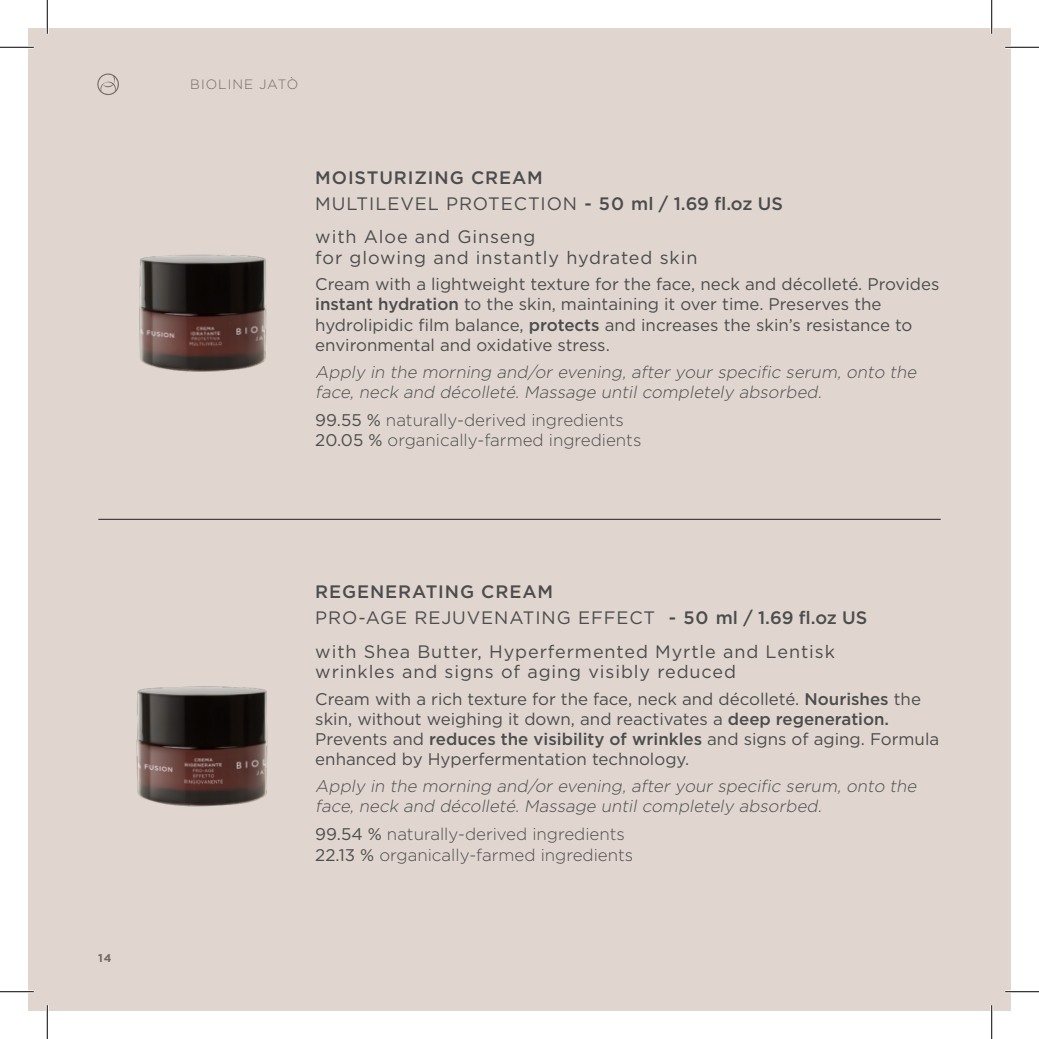
<style>
.page{position:relative;width:1039px;height:1039px;background:#fff}
.page>*{position:absolute;margin:0;border:0;box-sizing:border-box;transform-origin:0 0}
.t1{font:18px/33.8px "Gotham";letter-spacing:.05em;color:#4b4c4d}
.t2{font:500 18px "Gotham";letter-spacing:.05em;color:#4b4c4d}
.t3{font:16.88px/20.2px "Gotham";color:#4b4c4d}
.t4{font:italic 300 16.88px/20.2px "Gotham";color:#4b4c4d}
.t5{font:300 16.88px/20.2px "Gotham";color:#4b4c4d}
.t6{font:300 13.5px "Gotham";letter-spacing:.075em;color:#4b4c4d}
.t7{font:700 11.25px "Gotham";color:#4b4c4d}
.s1{font-weight:500}
.s2{font-weight:400}
</style>
<div class="page">
<div style="left:28px;top:28px;width:982px;height:982px;background:#e1d6cf"></div>
<img style="left:136px;top:686px;width:132px;height:121px">
<img style="left:139px;top:254px;width:128px;height:118px">
<hr style="left:98px;top:519px;width:842px;height:1px;background:#231f20">
<hr style="left:0;top:46px;width:34px;height:3px;background:#fff">
<hr style="left:1005px;top:46px;width:33px;height:3px;background:#fff">
<hr style="left:0;top:990px;width:34px;height:3px;background:#fff">
<hr style="left:1005px;top:990px;width:33px;height:3px;background:#fff">
<hr style="left:46px;top:0;width:3px;height:34px;background:#fff">
<hr style="left:46px;top:1005px;width:3px;height:33px;background:#fff">
<hr style="left:990px;top:0;width:3px;height:34px;background:#fff">
<hr style="left:990px;top:1005px;width:3px;height:33px;background:#fff">
<hr style="left:0;top:47px;width:34px;height:1px;background:#000">
<hr style="left:1005px;top:47px;width:33px;height:1px;background:#000">
<hr style="left:0;top:991px;width:34px;height:1px;background:#000">
<hr style="left:1005px;top:991px;width:33px;height:1px;background:#000">
<hr style="left:47px;top:0;width:1px;height:34px;background:#000">
<hr style="left:47px;top:1005px;width:1px;height:33px;background:#000">
<hr style="left:991px;top:0;width:1px;height:34px;background:#000">
<hr style="left:991px;top:1005px;width:1px;height:33px;background:#000">
<p class="t7" style="left:98px;top:950px;width:15px">14</p>
<p class="t6" style="left:190px;top:75px;width:109px">BIOLINE JATÒ</p>
<p class="t2" style="left:315px;top:165px;width:229px">MOISTURIZING CREAM</p>
<p class="t1" style="left:315px;top:186px;width:469px">MULTILEVEL PROTECTION <span class="s1">- 50 ml / 1.69 fl.oz US </span>with Aloe and Ginseng</p>
<p class="t1" style="left:315px;top:240px;width:383px">for glowing and instantly hydrated skin</p>
<p class="t3" style="left:315px;top:274px;width:625px">Cream with a lightweight texture for the face, neck and décolleté. Provides <span class="s1">instant hydration</span> to the skin, maintaining it over time. Preserves the hydrolipidic film balance, <span class="s1">protects</span> and increases the skin’s resistance to environmental and oxidative stress.</p>
<p class="t4" style="left:315px;top:361px;width:606px">Apply in the morning and/or evening, after your specific serum, onto the face, neck and décolleté. Massage until completely absorbed.</p>
<p class="t5" style="left:315px;top:409px;width:327px"><span class="s2">99.55 %</span> naturally-derived ingredients<br><span class="s2">20.05 %</span> organically-farmed ingredients</p>
<p class="t2" style="left:315px;top:579px;width:239px">REGENERATING CREAM</p>
<p class="t1" style="left:315px;top:600px;width:553px">PRO-AGE REJUVENATING EFFECT <span class="s1">- 50 ml / 1.69 fl.oz US </span>with Shea Butter, Hyperfermented Myrtle and Lentisk</p>
<p class="t1" style="left:315px;top:654px;width:422px">wrinkles and signs of aging visibly reduced</p>
<p class="t3" style="left:315px;top:688px;width:625px">Cream with a rich texture for the face, neck and décolleté. <span class="s1">Nourishes</span> the skin, without weighing it down, and reactivates a <span class="s1">deep regeneration.<br></span>Prevents and <span class="s1">reduces the visibility of wrinkles</span> and signs of aging. Formula enhanced by Hyperfermentation technology.</p>
<p class="t4" style="left:315px;top:775px;width:606px">Apply in the morning and/or evening, after your specific serum, onto the face, neck and décolleté. Massage until completely absorbed.</p>
<p class="t5" style="left:315px;top:823px;width:319px"><span class="s2">99.54 %</span> naturally-derived ingredients<br><span class="s2">22.13 %</span> organically-farmed ingredients</p>
</div>
